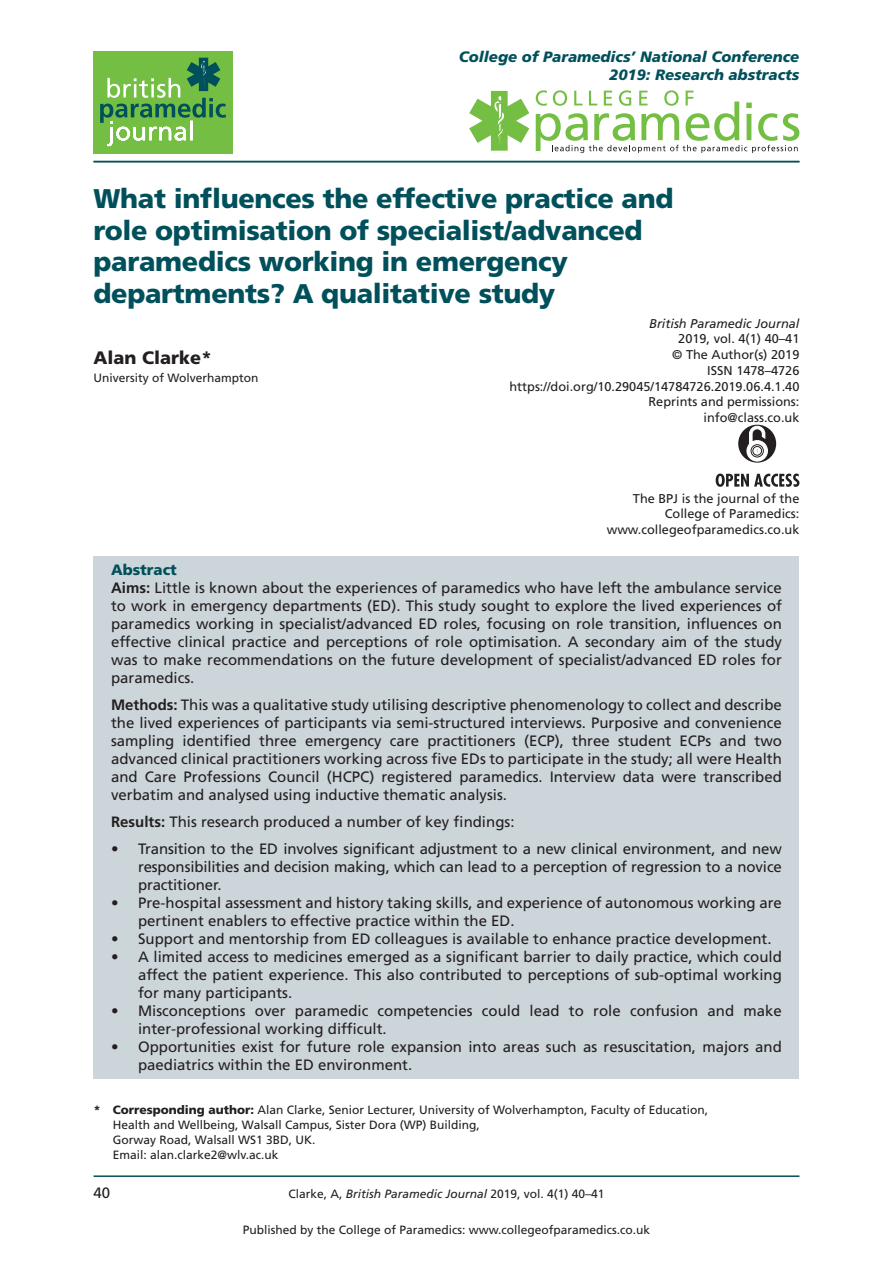
<style>
.page{position:relative;width:893px;height:1263px;background:#fff}
.page>*{position:absolute;margin:0;border:0;box-sizing:border-box;transform-origin:0 0}
.t1{font:900 27px/31.5px "Frutiger LT Std";letter-spacing:-.01em;color:#00505b}
.t2{font:900 18px "Frutiger LT Std";color:#231f20}
.t3{font:15px/18px "Frutiger LT Std";color:#231f20}
.t4{font:italic 900 15px/18px "Frutiger LT Std";color:#00505b;text-align:right}
.t5{font:12.75px/15.8px "Frutiger LT Std";color:#231f20;text-align:right}
.t6{font:italic 12.75px "Frutiger LT Std";color:#231f20}
.t7{font:12px/15px "Frutiger LT Std";color:#231f20}
.s1{font-weight:900;color:#00505b}
.s2{font-weight:700}
.s3{font-weight:900}
.s4{font-style:italic}
</style>
<div class="page">
<div style="left:94px;top:51px;width:139px;height:102px;background:#74bf43"></div>
<svg style="left:100px;top:58px;width:126px;height:88px"></svg>
<svg style="left:469px;top:91px;width:60px;height:60px"></svg>
<svg style="left:536px;top:90px;width:263px;height:63px"></svg>
<hr style="left:94px;top:1175px;width:705px;height:2px;background:#00505b">
<div style="left:94px;top:556px;width:705px;height:522px;background:#ccd5da"></div>
<hr style="left:94px;top:161px;width:705px;height:1px;background:#00505b">
<div style="left:738px;top:425px;width:38px;height:38px;background:#231f20;border-radius:50%"></div>
<svg style="left:746px;top:426px;width:22px;height:36px"></svg>
<div style="left:751px;top:444px;width:13px;height:13px;border:1px solid #231f20;border-radius:50%"></div>
<div style="left:752px;top:446px;width:10px;height:9px;border:1px solid #231f20;border-radius:50%"></div>
<svg style="left:716px;top:473px;width:83px;height:14px"></svg>
<p class="t4" style="left:459px;top:48px;width:342px">College of Paramedics’ National Conference<br>2019: Research abstracts</p>
<h1 class="t1" style="left:94px;top:183px;width:581px">What influences the effective practice and role optimisation of specialist/advanced paramedics working in emergency departments? A qualitative study</h1>
<p class="t2" style="left:94px;top:346px;width:120px">Alan Clarke*</p>
<p class="t7" style="left:94px;top:370px;width:166px">University of Wolverhampton</p>
<p class="t6" style="left:649px;top:316px;width:152px">British Paramedic Journal</p>
<p class="t5" style="left:509px;top:331px;width:291px">2019, vol. 4(1) 40–41<br>© The Author(s) 2019<br>ISSN 1478–4726 https://doi.org/10.29045/14784726.2019.06.4.1.40<br>Reprints and permissions:<br>info@class.co.uk</p>
<p class="t5" style="left:607px;top:490px;width:194px">The BPJ is the journal of the<br>College of Paramedics: www.collegeofparamedics.co.uk</p>
<p class="t3" style="left:111px;top:561px;width:672px"><span class="s1">Abstract<br></span><span class="s2">Aims:</span> Little is known about the experiences of paramedics who have left the ambulance service to work in emergency departments (ED). This study sought to explore the lived experiences of paramedics working in specialist/advanced ED roles, focusing on role transition, influences on effective clinical practice and perceptions of role optimisation. A secondary aim of the study was to make recommendations on the future development of specialist/advanced ED roles for paramedics.</p>
<p class="t3" style="left:111px;top:696px;width:672px;text-align:justify"><span class="s2">Methods:</span> This was a qualitative study utilising descriptive phenomenology to collect and describe the lived experiences of participants via semi-structured interviews. Purposive and convenience sampling identified three emergency care practitioners (ECP), three student ECPs and two advanced clinical practitioners working across five EDs to participate in the study; all were Health and Care Professions Council (HCPC) registered paramedics. Interview data were transcribed verbatim and analysed using inductive thematic analysis.</p>
<p class="t3" style="left:111px;top:813px;width:405px"><span class="s2">Results:</span> This research produced a number of key findings:</p>
<p class="t3" style="left:138px;top:840px;width:645px;text-align:justify;text-indent:-27px">• Transition to the ED involves significant adjustment to a new clinical environment, and new responsibilities and decision making, which can lead to a perception of regression to a novice practitioner.</p>
<p class="t3" style="left:138px;top:894px;width:645px;text-indent:-27px">• Pre-hospital assessment and history taking skills, and experience of autonomous working are pertinent enablers to effective practice within the ED.</p>
<p class="t3" style="left:111px;top:930px;width:662px">• Support and mentorship from ED colleagues is available to enhance practice development.</p>
<p class="t3" style="left:138px;top:948px;width:645px;text-align:justify;text-indent:-27px">• A limited access to medicines emerged as a significant barrier to daily practice, which could affect the patient experience. This also contributed to perceptions of sub-optimal working for many participants.</p>
<p class="t3" style="left:138px;top:1002px;width:645px;text-indent:-27px">• Misconceptions over paramedic competencies could lead to role confusion and make inter-professional working difficult.</p>
<p class="t3" style="left:138px;top:1038px;width:645px;text-indent:-27px">• Opportunities exist for future role expansion into areas such as resuscitation, majors and paediatrics within the ED environment.</p>
<p class="t7" style="left:113px;top:1102px;width:597px;text-indent:-19px"><span class="s3">* Corresponding author:</span> Alan Clarke, Senior Lecturer, University of Wolverhampton, Faculty of Education, Health and Wellbeing, Walsall Campus, Sister Dora (WP) Building,<br>Gorway Road, Walsall WS1 3BD, UK.<br>Email: alan.clarke2@wlv.ac.uk</p>
<p class="t3" style="left:94px;top:1184px;width:18px">40</p>
<p class="t7" style="left:288px;top:1186px;width:318px">Clarke, A, <span class="s4">British Paramedic Journal</span> 2019, vol. 4(1) 40–41</p>
<p class="t7" style="left:243px;top:1222px;width:409px">Published by the College of Paramedics: www.collegeofparamedics.co.uk</p>
</div>
